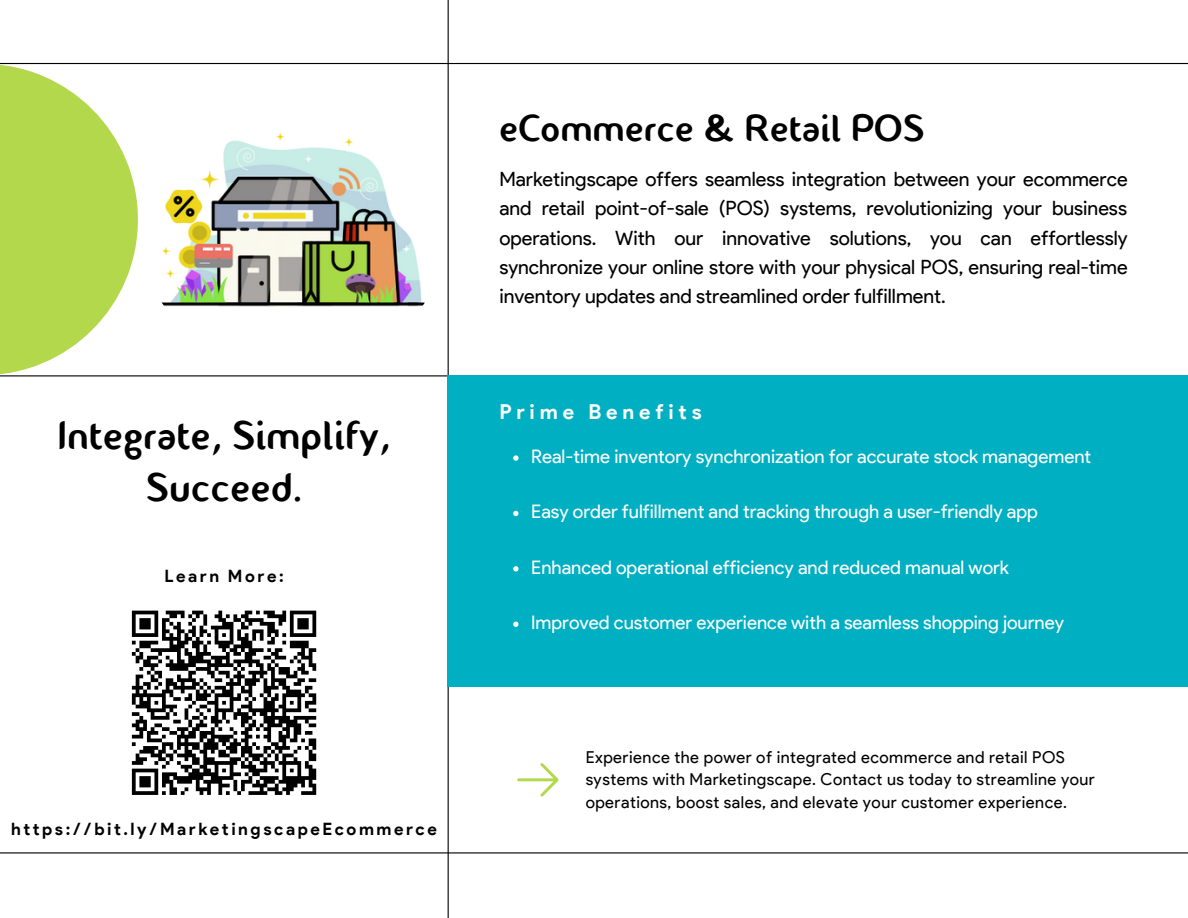
<style>
.page{position:relative;width:1188px;height:918px;background:#fff}
.page>*{position:absolute;margin:0;border:0;box-sizing:border-box;transform-origin:0 0}
.t1{font:40.65px/52.2px "Fontastique Fontastique";letter-spacing:.015em;color:#000;text-align:center}
.t2{font:38.1px "Fontastique Fontastique";letter-spacing:.015em;color:#000}
.t3{font:700 20.55px "Product Sans";letter-spacing:.235em;color:#fff}
.t4{font:19.8px/29.2px "Product Sans";color:#000;text-align:justify}
.t5{font:18.75px "Product Sans";color:#fff}
.t6{font:700 17.1px "Product Sans";letter-spacing:.15em;color:#000}
.t7{font:16.5px/22.5px "Product Sans";letter-spacing:.03em;color:#000}
</style>
<div class="page">
<svg style="left:0;top:64px;width:138px;height:311px"></svg>
<img style="left:138px;top:65px;width:311px;height:310px;border-radius:50%">
<hr style="left:448px;top:0;width:1px;height:918px;background:#000">
<hr style="left:0;top:63px;width:1188px;height:1px;background:#000">
<hr style="left:0;top:852px;width:1188px;height:1px;background:#000">
<hr style="left:0;top:375px;width:1188px;height:1px;background:#000">
<div style="left:448px;top:375px;width:740px;height:312px;background:#00afc2"></div>
<svg style="left:513px;top:455px;width:6px;height:6px"></svg>
<svg style="left:513px;top:511px;width:6px;height:5px"></svg>
<svg style="left:513px;top:566px;width:6px;height:6px"></svg>
<svg style="left:513px;top:622px;width:6px;height:5px"></svg>
<svg style="left:517px;top:763px;width:42px;height:34px"></svg>
<svg style="left:131px;top:610px;width:186px;height:185px"></svg>
<p class="t1" style="left:58px;top:413px;width:334px">Integrate, Simplify,<br>Succeed.</p>
<p class="t6" style="left:165px;top:565px;width:121px">Learn More:</p>
<p class="t6" style="left:11px;top:819px;width:427px">https://bit.ly/MarketingscapeEcommerce</p>
<p class="t2" style="left:499px;top:112px;width:427px">eCommerce &amp; Retail POS</p>
<p class="t4" style="left:499px;top:164px;width:630px">Marketingscape offers seamless integration between your ecommerce and retail point-of-sale (POS) systems, revolutionizing your business operations. With our innovative solutions, you can effortlessly synchronize your online store with your physical POS, ensuring real-time inventory updates and streamlined order fulfillment.</p>
<p class="t3" style="left:499px;top:399px;width:204px">Prime Benefits</p>
<p class="t5" style="left:531px;top:445px;width:562px">Real-time inventory synchronization for accurate stock management</p>
<p class="t5" style="left:531px;top:500px;width:508px">Easy order fulfillment and tracking through a user-friendly app</p>
<p class="t5" style="left:531px;top:556px;width:479px">Enhanced operational efficiency and reduced manual work</p>
<p class="t5" style="left:531px;top:611px;width:534px">Improved customer experience with a seamless shopping journey</p>
<p class="t7" style="left:586px;top:746px;width:511px">Experience the power of integrated ecommerce and retail POS systems with Marketingscape. Contact us today to streamline your operations, boost sales, and elevate your customer experience.</p>
</div>
